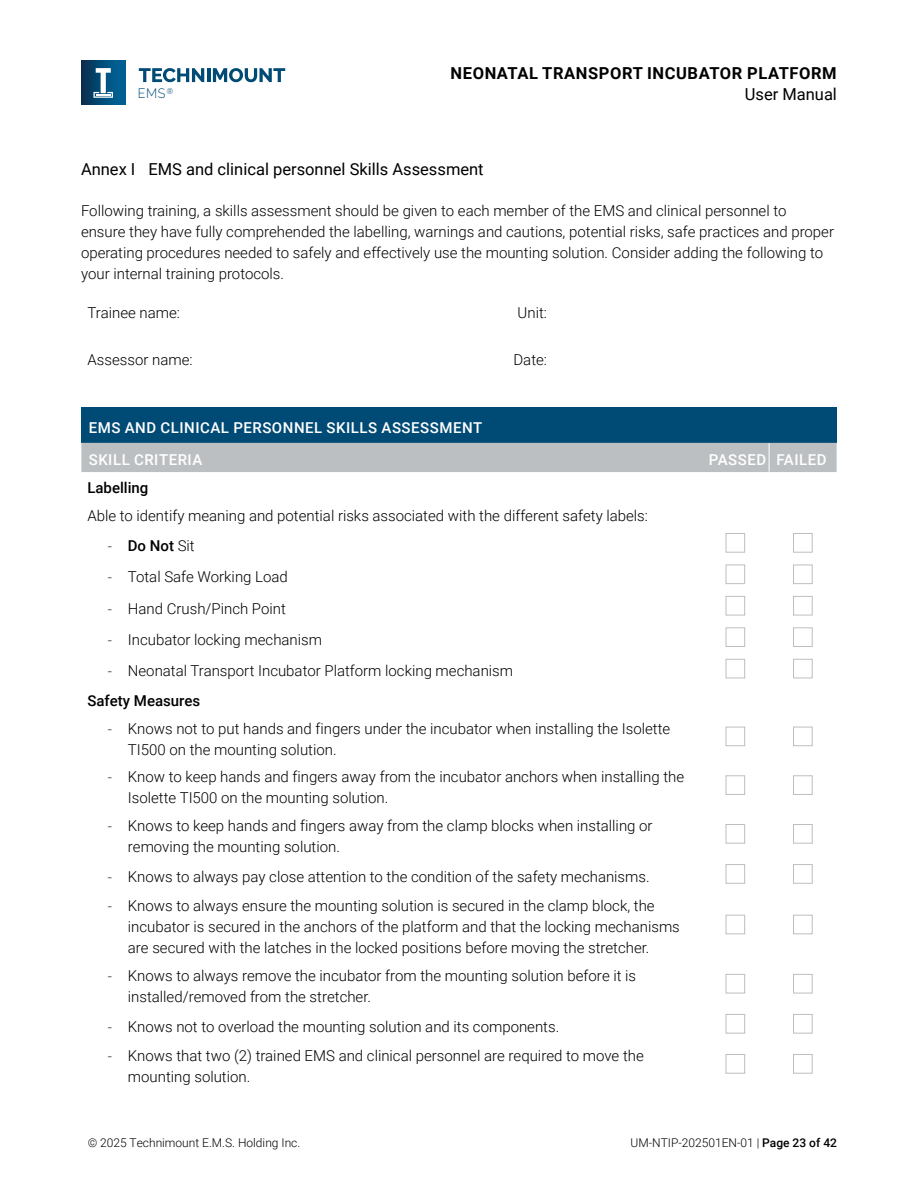
<style>
.page{position:relative;width:918px;height:1188px;background:#fff}
.page>*{position:absolute;margin:0;border:0;box-sizing:border-box;transform-origin:0 0}
.t1{font:16.5px "Roboto";color:#000}
.t2{font:700 16.5px "Roboto";letter-spacing:.035em;color:#000}
.t3{font:300 15px/21px "Roboto";color:#000}
.t4{font:500 15px "Roboto";letter-spacing:.035em;color:#fff}
.t5{font:500 15px "Roboto";color:#000}
.t6{font:300 13.65px "Raleway";color:#004b75;scale:.93 1}
.t7{font:300 12px "Roboto";color:#000}
.t8{font:8.25px "Raleway";color:#004b75;scale:.93 1}
.s1{font-family:"Open Sans";font-weight:300}
.s2{font-weight:300}
.s3{font-family:"Open Sans"}
.s4{font-weight:500}
</style>
<div class="page">
<svg style="left:139px;top:68px;width:65px;height:14px"></svg>
<hr style="left:207px;top:68px;width:3px;height:14px;background:#004b75">
<svg style="left:213px;top:68px;width:72px;height:14px"></svg>
<div style="left:81px;top:60px;width:44px;height:45px;background:linear-gradient(to right,#083051,#00669a)"></div>
<svg style="left:93px;top:68px;width:20px;height:30px"></svg>
<div style="left:81px;top:408px;width:756px;height:35px;background:#004b76"></div>
<div style="left:81px;top:443px;width:756px;height:29px;background:#bbbfc2"></div>
<div style="left:726px;top:533px;width:19px;height:20px;border:1px solid #bbbfc2"></div>
<div style="left:793px;top:533px;width:20px;height:20px;border:1px solid #bbbfc2"></div>
<div style="left:726px;top:565px;width:19px;height:19px;border:1px solid #bbbfc2"></div>
<div style="left:793px;top:565px;width:20px;height:19px;border:1px solid #bbbfc2"></div>
<div style="left:726px;top:596px;width:19px;height:19px;border:1px solid #bbbfc2"></div>
<div style="left:793px;top:596px;width:20px;height:19px;border:1px solid #bbbfc2"></div>
<div style="left:726px;top:627px;width:19px;height:20px;border:1px solid #bbbfc2"></div>
<div style="left:793px;top:627px;width:20px;height:20px;border:1px solid #bbbfc2"></div>
<div style="left:726px;top:659px;width:19px;height:19px;border:1px solid #bbbfc2"></div>
<div style="left:793px;top:659px;width:20px;height:19px;border:1px solid #bbbfc2"></div>
<div style="left:726px;top:727px;width:19px;height:19px;border:1px solid #bbbfc2"></div>
<div style="left:793px;top:727px;width:20px;height:19px;border:1px solid #bbbfc2"></div>
<div style="left:726px;top:775px;width:19px;height:20px;border:1px solid #bbbfc2"></div>
<div style="left:793px;top:775px;width:20px;height:20px;border:1px solid #bbbfc2"></div>
<div style="left:726px;top:824px;width:19px;height:20px;border:1px solid #bbbfc2"></div>
<div style="left:793px;top:824px;width:20px;height:20px;border:1px solid #bbbfc2"></div>
<div style="left:726px;top:864px;width:19px;height:20px;border:1px solid #bbbfc2"></div>
<div style="left:793px;top:864px;width:20px;height:20px;border:1px solid #bbbfc2"></div>
<div style="left:726px;top:915px;width:19px;height:19px;border:1px solid #bbbfc2"></div>
<div style="left:793px;top:915px;width:20px;height:19px;border:1px solid #bbbfc2"></div>
<div style="left:726px;top:974px;width:19px;height:19px;border:1px solid #bbbfc2"></div>
<div style="left:793px;top:974px;width:20px;height:19px;border:1px solid #bbbfc2"></div>
<div style="left:726px;top:1014px;width:19px;height:20px;border:1px solid #bbbfc2"></div>
<div style="left:793px;top:1014px;width:20px;height:20px;border:1px solid #bbbfc2"></div>
<div style="left:726px;top:1054px;width:19px;height:20px;border:1px solid #bbbfc2"></div>
<div style="left:793px;top:1054px;width:20px;height:20px;border:1px solid #bbbfc2"></div>
<p class="t2" style="left:451px;top:62px;width:388px">NEONATAL TRANSPORT INCUBATOR PLATFORM</p>
<p class="t6" style="left:138px;top:85px;width:32px">EMS</p>
<p class="t1" style="left:745px;top:83px;width:94px">User Manual</p>
<p class="t8" style="left:167px;top:86px;width:8px">®</p>
<p class="t1" style="left:81px;top:157px;width:404px">Annex I EMS and clinical personnel Skills Assessment</p>
<p class="t3" style="left:81px;top:200px;width:755px">Following training, a skills assessment should be given to each member of the EMS and clinical personnel to ensure they have fully comprehended the labelling, warnings and cautions, potential risks, safe practices and proper operating procedures needed to safely and effectively use the mounting solution. Consider adding the following to your internal training protocols.</p>
<p class="t3" style="left:88px;top:302px;width:94px">Trainee name:</p>
<p class="t3" style="left:518px;top:302px;width:31px">Unit:</p>
<p class="t3" style="left:88px;top:349px;width:107px">Assessor name:</p>
<p class="t3" style="left:514px;top:349px;width:35px">Date:</p>
<p class="t4" style="left:89px;top:417px;width:48px">EMS and</p>
<p class="t4" style="left:161px;top:417px;width:10px">clinical</p>
<p class="t4" style="left:233px;top:417px;width:11px">personnel</p>
<p class="t4" style="left:327px;top:417px;width:157px">SKILLS ASSESSMENT</p>
<p class="t4" style="left:89px;top:449px;width:115px">SKILL CRITERIA</p>
<p class="t4" style="left:709px;top:449px;width:119px">PASSED FAILED</p>
<p class="t5" style="left:87px;top:478px;width:63px">Labelling</p>
<p class="t3" style="left:87px;top:505px;width:562px">Able to identify meaning and potential risks associated with the different safety labels:</p>
<p class="t5" style="left:108px;top:535px;width:89px"><span class="s1">-</span> Do Not <span class="s2">Sit</span></p>
<p class="t3" style="left:108px;top:566px;width:182px"><span class="s3">-</span> Total Safe Working Load</p>
<p class="t3" style="left:108px;top:597px;width:180px"><span class="s3">-</span> Hand Crush/Pinch Point</p>
<p class="t3" style="left:108px;top:629px;width:216px"><span class="s3">-</span> Incubator locking mechanism</p>
<p class="t3" style="left:87px;top:656px;width:427px;line-height:29.5px;text-indent:20px"><span class="s3">-</span> Neonatal Transport Incubator Platform locking mechanism<br><span class="s4">Safety Measures</span></p>
<p class="t3" style="left:128px;top:717px;width:544px;text-indent:-20px"><span class="s3">-</span> Knows not to put hands and fingers under the incubator when installing the Isolette<br>TI500 on the mounting solution.</p>
<p class="t3" style="left:128px;top:766px;width:558px;text-indent:-20px"><span class="s3">-</span> Know to keep hands and fingers away from the incubator anchors when installing the<br>Isolette TI500 on the mounting solution.</p>
<p class="t3" style="left:128px;top:815px;width:526px;text-indent:-20px"><span class="s3">-</span> Knows to keep hands and fingers away from the clamp blocks when installing or removing the mounting solution.</p>
<p class="t3" style="left:108px;top:865px;width:544px"><span class="s3">-</span> Knows to always pay close attention to the condition of the safety mechanisms.</p>
<p class="t3" style="left:128px;top:895px;width:554px;text-indent:-20px"><span class="s3">-</span> Knows to always ensure the mounting solution is secured in the clamp block, the incubator is secured in the anchors of the platform and that the locking mechanisms are secured with the latches in the locked positions before moving the stretcher.</p>
<p class="t3" style="left:128px;top:965px;width:510px;text-indent:-20px"><span class="s3">-</span> Knows to always remove the incubator from the mounting solution before it is installed/removed from the stretcher.</p>
<p class="t3" style="left:108px;top:1015px;width:453px"><span class="s3">-</span> Knows not to overload the mounting solution and its components.</p>
<p class="t3" style="left:128px;top:1045px;width:517px;text-indent:-20px"><span class="s3">-</span> Knows that two (2) trained EMS and clinical personnel are required to move the mounting solution.</p>
<p class="t7" style="left:88px;top:1134px;width:214px">© 2025 Technimount E.M.S. Holding Inc.</p>
<p class="t7" style="left:630px;top:1134px;width:208px">UM-NTIP-202501EN-01 | <span class="s4">Page 23 of 42</span></p>
</div>
